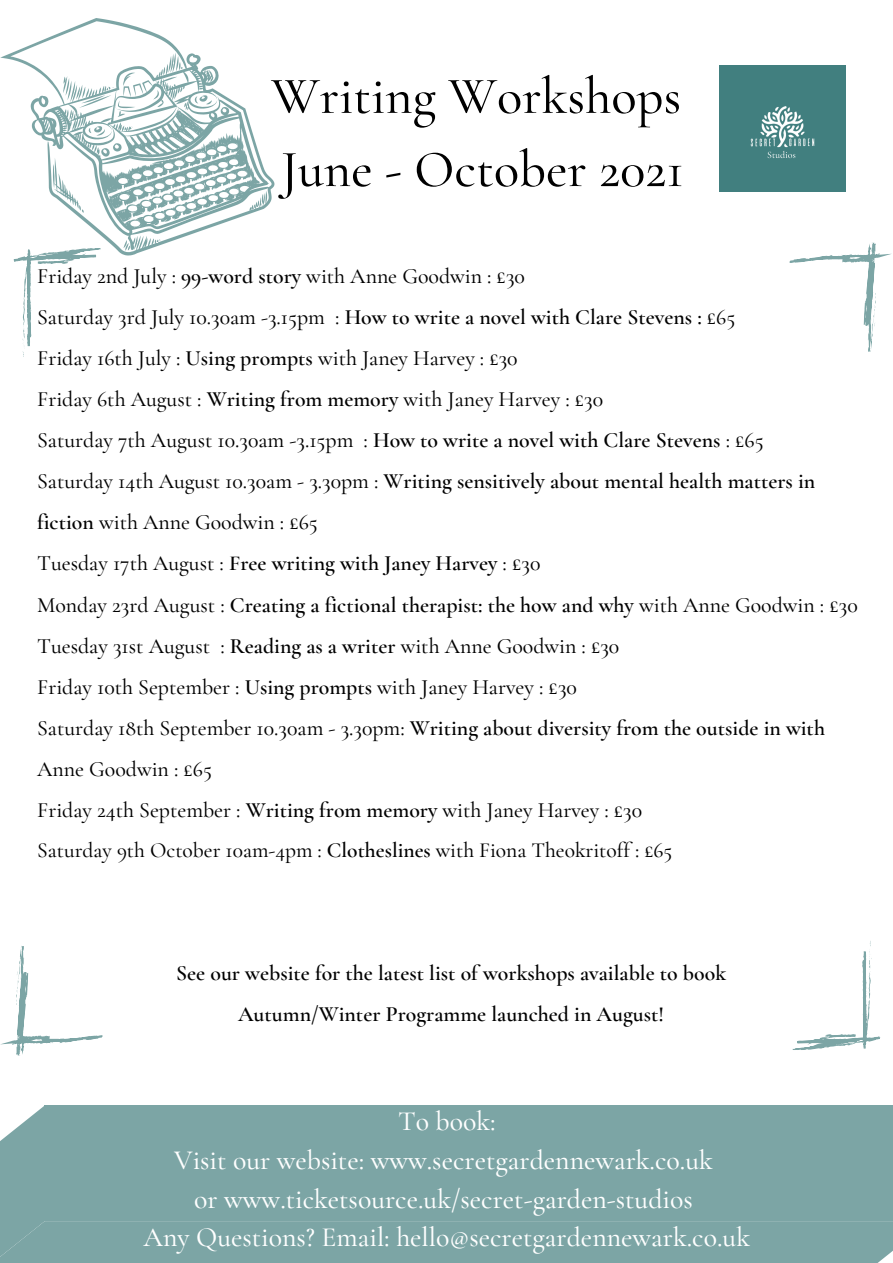
<style>
.page{position:relative;width:893px;height:1263px;background:#fff}
.page>*{position:absolute;margin:0;border:0;box-sizing:border-box;transform-origin:0 0}
.t1{font:500 52.5px "Cormorant Garamond";color:#000}
.t2{font:500 27.75px "Cormorant Garamond";color:#fff}
.t3{font:500 21.83px/41.1px "Cormorant Garamond";color:#000}
.t4{font:600 21.83px "Cormorant Garamond";color:#000}
.t5{font:500 21.45px "Cormorant Garamond";color:#000}
.s1{font-weight:600}
.s2{font-weight:500}
</style>
<div class="page">
<svg style="left:0;top:18px;width:274px;height:225px"></svg>
<img style="left:719px;top:65px;width:126px;height:126px">
<div style="left:0;top:1105px;width:893px;height:158px;background:#7ca5a5"></div>
<svg style="left:13px;top:243px;width:879px;height:114px"></svg>
<svg style="left:0;top:941px;width:881px;height:114px"></svg>
<p class="t1" style="left:271px;top:64px;width:412px">Writing Workshops</p>
<p class="t1" style="left:281px;top:138px;width:404px">June - October 2021</p>
<p class="t3" style="left:37px;top:255px;width:489px">Friday 2nd July : <span class="s1">99-word story</span> with Anne Goodwin : £30</p>
<p class="t3" style="left:37px;top:296px;width:699px">Saturday 3rd July 10.30am -3.15pm : <span class="s1">How to write a novel with Clare Stevens :</span> £65</p>
<p class="t3" style="left:37px;top:337px;width:482px">Friday 16th July : <span class="s1">Using prompts</span> with Janey Harvey : £30</p>
<p class="t3" style="left:37px;top:379px;width:567px">Friday 6th August : <span class="s1">Writing from memory</span> with Janey Harvey : £30</p>
<p class="t3" style="left:37px;top:420px;width:728px">Saturday 7th August 10.30am -3.15pm : <span class="s1">How to write a novel with Clare Stevens</span> : £65</p>
<p class="t3" style="left:37px;top:461px;width:779px">Saturday 14th August 10.30am - 3.30pm : <span class="s1">Writing sensitively about mental health matters in fiction</span> with Anne Goodwin : £65</p>
<p class="t4" style="left:37px;top:550px;width:505px"><span class="s2">Tuesday 17th August :</span> Free writing with Janey Harvey <span class="s2">: £30</span></p>
<p class="t4" style="left:37px;top:591px;width:822px"><span class="s2">Monday 23rd August :</span> Creating a fictional therapist: the how and why <span class="s2">with Anne Goodwin : £30</span></p>
<p class="t3" style="left:37px;top:625px;width:584px">Tuesday 31st August : <span class="s1">Reading as a writer</span> with Anne Goodwin : £30</p>
<p class="t3" style="left:37px;top:666px;width:541px">Friday 10th September : <span class="s1">Using prompts</span> with Janey Harvey : £30</p>
<p class="t3" style="left:37px;top:707px;width:789px">Saturday 18th September 10.30am - 3.30pm: <span class="s1">Writing about diversity from the outside in with<br></span>Anne Goodwin : £65</p>
<p class="t3" style="left:37px;top:789px;width:606px">Friday 24th September : <span class="s1">Writing from memory</span> with Janey Harvey : £30</p>
<p class="t5" style="left:37px;top:838px;width:637px">Saturday 9th October 10am-4pm : <span class="s1">Clotheslines</span> with Fiona Theokritoff : £65</p>
<p class="t4" style="left:176px;top:959px;width:551px">See our website for the latest list of workshops available to book</p>
<p class="t4" style="left:238px;top:1000px;width:427px">Autumn/Winter Programme launched in August!</p>
<p class="t2" style="left:398px;top:1104px;width:99px">To book:</p>
<p class="t2" style="left:174px;top:1143px;width:540px">Visit our website: www.secretgardennewark.co.uk</p>
<p class="t2" style="left:194px;top:1182px;width:500px">or www.ticketsource.uk/secret-garden-studios</p>
<p class="t2" style="left:144px;top:1221px;width:608px">Any Questions? Email: hello@secretgardennewark.co.uk</p>
</div>
